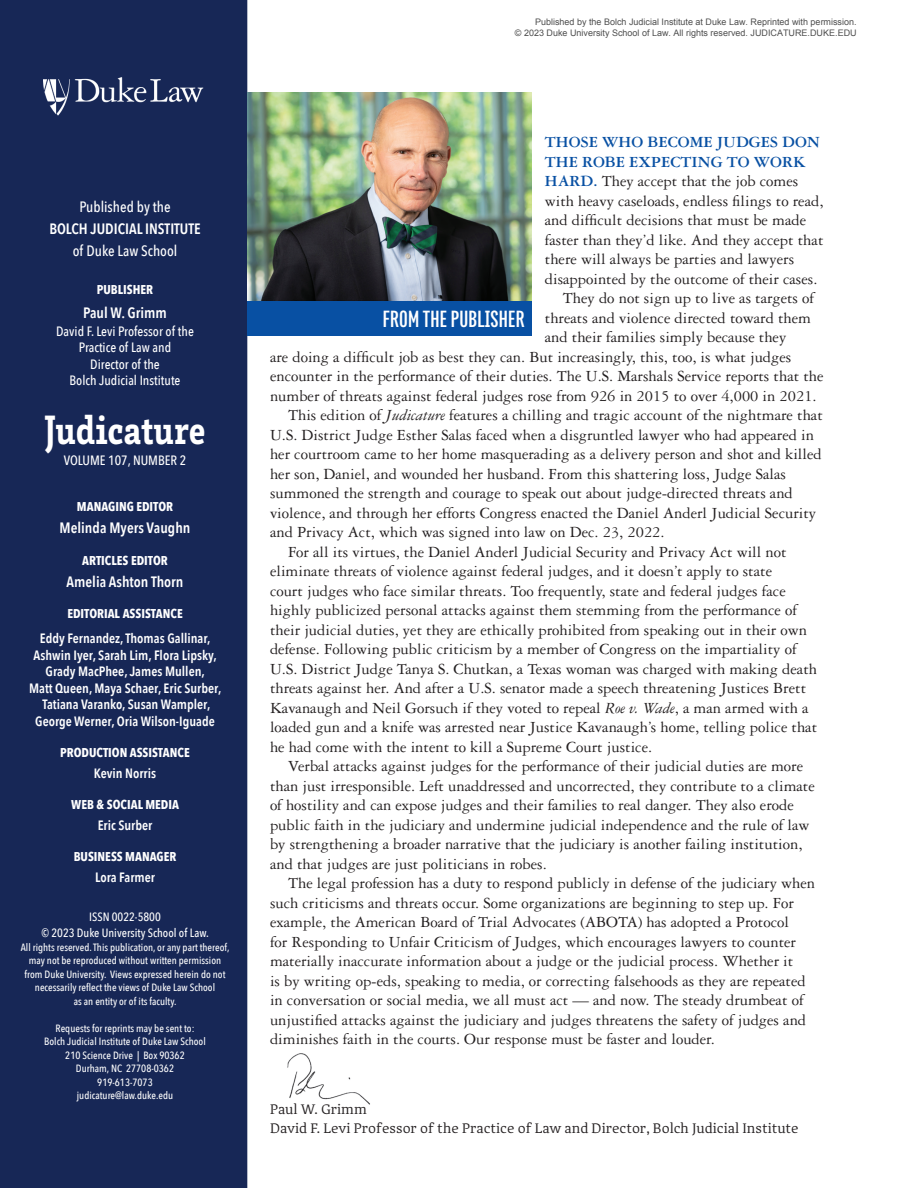
<style>
.page{position:relative;width:918px;height:1188px;background:#fff}
.page>*{position:absolute;margin:0;border:0;box-sizing:border-box;transform-origin:0 0}
.t1{font:900 condensed 42px "Brix Slab";color:#fff}
.Endnote_text{font:700 25.5px "Titular";letter-spacing:.01em;color:#fff}
.Body_Copy{font:16.5px/19.5px "Garamond 3 LT Std";color:#231f20}
.Body_Copy_-_no_inden{font:16.5px/19.5px "Garamond 3 LT Std";color:#231f20}
.Table_Text{font:600 15px "Avenir Next Condensed";color:#fff}
.Table_Text-2{font:500 15px "Avenir Next Condensed";color:#fff}
.Feature_Text_P1{font:14.25px "Adagio Serif";color:#231f20}
.Table_Text-3{font:600 13.5px/16.5px "Avenir Next Condensed";color:#fff;text-align:center}
.Table_Text-4{font:500 13.5px/16.5px "Avenir Next Condensed";color:#fff;text-align:center}
.Table_Text-5{font:700 12.75px "Avenir Next Condensed";color:#fff}
.Table_Text-6{font:500 12px/16.5px "Avenir Next Condensed";color:#fff;text-align:center}
.Table_Text-7{font:500 10.5px/13.5px "Avenir Next Condensed";color:#fff;text-align:center}
.t2{font:9px/10.8px "Arial";color:rgb(0 0 0/.7);text-align:right}
.s1{font-weight:700;color:#0850a3}
.s2{font-style:italic}
</style>
<div class="page">
<img style="left:287px;top:1053px;width:83px;height:52px">
<div style="left:0;top:0;width:247px;height:1188px;background:#172756"></div>
<img style="left:247px;top:92px;width:284px;height:209px">
<div style="left:247px;top:301px;width:284px;height:35px;background:#0850a3"></div>
<img style="left:43px;top:71px;width:160px;height:47px">
<p class="Table_Text-2" style="left:79px;top:198px;width:93px">Published by the</p>
<p class="Table_Text" style="left:49px;top:216px;width:153px">BOLCH JUDICIAL INSTITUTE</p>
<p class="Table_Text-2" style="left:73px;top:242px;width:106px">of Duke Law School</p>
<p class="Table_Text-5" style="left:97px;top:281px;width:58px">PUBLISHER</p>
<p class="Table_Text" style="left:83px;top:299px;width:85px">Paul W. Grimm</p>
<p class="Table_Text-4" style="left:56px;top:323px;width:139px">David F. Levi Professor of the<br>Practice of Law and<br>Director of the<br>Bolch Judicial Institute</p>
<p class="t1" style="left:44px;top:402px;width:163px">Judicature</p>
<p class="Table_Text-4" style="left:64px;top:452px;width:124px">VOLUME 107, NUMBER 2</p>
<p class="Table_Text-5" style="left:77px;top:499px;width:98px">MANAGING EDITOR</p>
<p class="Table_Text" style="left:60px;top:515px;width:132px">Melinda Myers Vaughn</p>
<p class="Table_Text-5" style="left:82px;top:552px;width:87px">ARTICLES EDITOR</p>
<p class="Table_Text" style="left:67px;top:569px;width:118px">Amelia Ashton Thorn</p>
<p class="Table_Text-5" style="left:67px;top:606px;width:117px">EDITORIAL ASSISTANCE</p>
<p class="Table_Text-3" style="left:29px;top:630px;width:194px">Eddy Fernandez, Thomas Gallinar, Ashwin Iyer, Sarah Lim, Flora Lipsky, Grady MacPhee, James Mullen,<br>Matt Queen, Maya Schaer, Eric Surber, Tatiana Varanko, Susan Wampler, George Werner, Oria Wilson-Iguade</p>
<p class="Table_Text-5" style="left:60px;top:745px;width:131px">PRODUCTION ASSISTANCE</p>
<p class="Table_Text-3" style="left:94px;top:765px;width:64px">Kevin Norris</p>
<p class="Table_Text-5" style="left:71px;top:797px;width:109px">WEB &amp; SOCIAL MEDIA</p>
<p class="Table_Text-3" style="left:98px;top:817px;width:56px">Eric Surber</p>
<p class="Table_Text-5" style="left:74px;top:849px;width:104px">BUSINESS MANAGER</p>
<p class="Table_Text-3" style="left:95px;top:869px;width:61px">Lora Farmer</p>
<p class="Table_Text-6" style="left:42px;top:908px;width:169px">ISSN 0022-5800<br>© 2023 Duke University School of Law.</p>
<p class="Table_Text-7" style="left:21px;top:940px;width:210px">All rights reserved. This publication, or any part thereof, may not be reproduced without written permission from Duke University. Views expressed herein do not necessarily reflect the views of Duke Law School<br>as an entity or of its faculty.</p>
<p class="Table_Text-7" style="left:44px;top:1021px;width:163px">Requests for reprints may be sent to:<br>Bolch Judicial Institute of Duke Law School<br>210 Science Drive | Box 90362<br>Durham, NC 27708-0362<br>919-613-7073<br>judicature@law.duke.edu</p>
<p class="t2" style="left:515px;top:17px;width:343px">Published by the Bolch Judicial Institute at Duke Law. Reprinted with permission.<br>© 2023 Duke University School of Law. All rights reserved. JUDICATURE.DUKE.EDU</p>
<p class="Body_Copy_-_no_inden" style="left:545px;top:133px;width:280px"><span class="s1">THOSE WHO BECOME JUDGES DON THE ROBE EXPECTING TO WORK HARD.</span> They accept that the job comes with heavy caseloads, endless filings to read, and difficult decisions that must be made faster than they’d like. And they accept that there will always be parties and lawyers disappointed by the outcome of their cases.</p>
<p class="Body_Copy" style="left:563px;top:289px;width:253px">They do not sign up to live as targets of</p>
<p class="Body_Copy" style="left:545px;top:308px;width:268px">threats and violence directed toward them</p>
<p class="Body_Copy" style="left:545px;top:328px;width:243px">and their families simply because they</p>
<p class="Body_Copy" style="left:270px;top:347px;width:523px">are doing a difficult job as best they can. But increasingly, this, too, is what judges</p>
<p class="Body_Copy" style="left:270px;top:367px;width:555px">encounter in the performance of their duties. The U.S. Marshals Service reports that the</p>
<p class="Body_Copy" style="left:270px;top:386px;width:548px">number of threats against federal judges rose from 926 in 2015 to over 4,000 in 2021.</p>
<p class="Body_Copy" style="left:270px;top:406px;width:554px;text-indent:18px">This edition of <span class="s2">Judicature</span> features a chilling and tragic account of the nightmare that U.S. District Judge Esther Salas faced when a disgruntled lawyer who had appeared in her courtroom came to her home masquerading as a delivery person and shot and killed her son, Daniel, and wounded her husband. From this shattering loss, Judge Salas summoned the strength and courage to speak out about judge-directed threats and violence, and through her efforts Congress enacted the Daniel Anderl Judicial Security and Privacy Act, which was signed into law on Dec. 23, 2022.</p>
<p class="Body_Copy" style="left:270px;top:542px;width:549px;text-indent:18px">For all its virtues, the Daniel Anderl Judicial Security and Privacy Act will not eliminate threats of violence against federal judges, and it doesn’t apply to state<br>court judges who face similar threats. Too frequently, state and federal judges face highly publicized personal attacks against them stemming from the performance of their judicial duties, yet they are ethically prohibited from speaking out in their own defense. Following public criticism by a member of Congress on the impartiality of U.S. District Judge Tanya S. Chutkan, a Texas woman was charged with making death threats against her. And after a U.S. senator made a speech threatening Justices Brett Kavanaugh and Neil Gorsuch if they voted to repeal <span class="s2">Roe v. Wade</span>, a man armed with a loaded gun and a knife was arrested near Justice Kavanaugh’s home, telling police that he had come with the intent to kill a Supreme Court justice.</p>
<p class="Body_Copy" style="left:270px;top:757px;width:546px;text-indent:18px">Verbal attacks against judges for the performance of their judicial duties are more than just irresponsible. Left unaddressed and uncorrected, they contribute to a climate of hostility and can expose judges and their families to real danger. They also erode public faith in the judiciary and undermine judicial independence and the rule of law by strengthening a broader narrative that the judiciary is another failing institution, and that judges are just politicians in robes.</p>
<p class="Body_Copy" style="left:270px;top:874px;width:547px;text-indent:18px">The legal profession has a duty to respond publicly in defense of the judiciary when such criticisms and threats occur. Some organizations are beginning to step up. For example, the American Board of Trial Advocates (ABOTA) has adopted a Protocol<br>for Responding to Unfair Criticism of Judges, which encourages lawyers to counter materially inaccurate information about a judge or the judicial process. Whether it<br>is by writing op-eds, speaking to media, or correcting falsehoods as they are repeated in conversation or social media, we all must act — and now. The steady drumbeat of unjustified attacks against the judiciary and judges threatens the safety of judges and diminishes faith in the courts. Our response must be faster and louder.</p>
<p class="Endnote_text" style="left:383px;top:306px;width:143px">FROM THE PUBLISHER</p>
<p class="Feature_Text_P1" style="left:270px;top:1100px;width:98px">Paul W. Grimm</p>
<p class="Feature_Text_P1" style="left:270px;top:1120px;width:530px">David F. Levi Professor of the Practice of Law and Director, Bolch Judicial Institute</p>
</div>
